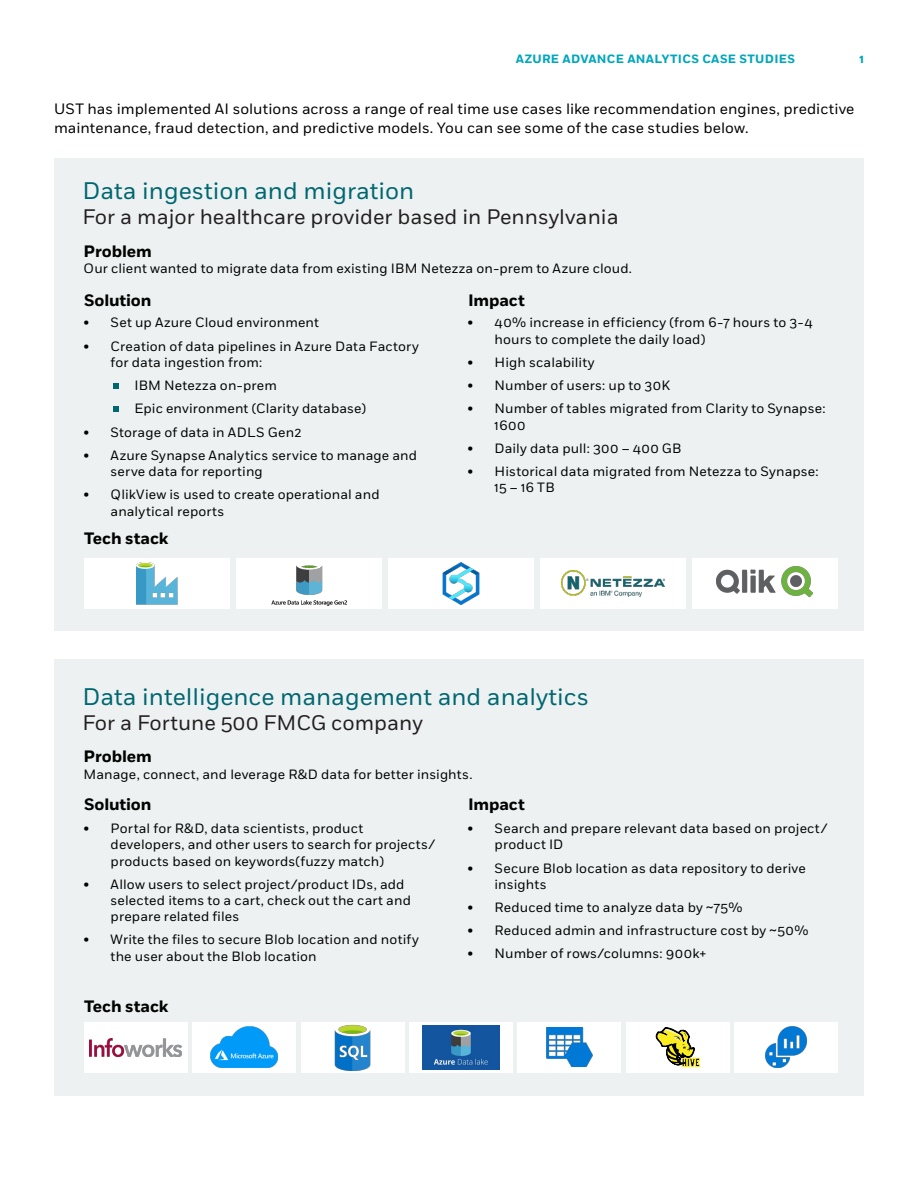
<style>
.page{position:relative;width:918px;height:1188px;background:#fff}
.page>*{position:absolute;margin:0;border:0;box-sizing:border-box;transform-origin:0 0}
.t1{font:24px "Fort";color:#006770}
.t2{font:21px "Fort";color:#231f20}
.t3{font:700 16.5px "Fort";letter-spacing:-.01em;color:#010301}
.t4{font:15px/19.5px "Fort";letter-spacing:.005em;color:#010301}
.t5{font:13.5px/16.2px "Fort";letter-spacing:.01em;color:#010301}
.t6{font:700 12px "Fort";letter-spacing:.025em;color:#00a6bc}
</style>
<div class="page">
<div style="left:54px;top:159px;width:810px;height:472px;background:#edf1f2"></div>
<div style="left:54px;top:660px;width:810px;height:436px;background:#edf1f2"></div>
<svg style="left:113px;top:383px;width:6px;height:6px"></svg>
<svg style="left:113px;top:406px;width:6px;height:6px"></svg>
<div style="left:84px;top:558px;width:145px;height:51px;background:#fff"></div>
<div style="left:84px;top:1022px;width:103px;height:50px;background:#fff"></div>
<div style="left:541px;top:558px;width:145px;height:51px;background:#fff"></div>
<div style="left:409px;top:1022px;width:104px;height:50px;background:#fff"></div>
<div style="left:626px;top:1022px;width:104px;height:50px;background:#fff"></div>
<div style="left:236px;top:558px;width:145px;height:51px;background:#fff"></div>
<div style="left:192px;top:1022px;width:104px;height:50px;background:#fff"></div>
<div style="left:693px;top:558px;width:145px;height:51px;background:#fff"></div>
<div style="left:518px;top:1022px;width:103px;height:50px;background:#fff"></div>
<div style="left:735px;top:1022px;width:103px;height:50px;background:#fff"></div>
<div style="left:388px;top:558px;width:146px;height:51px;background:#fff"></div>
<div style="left:301px;top:1022px;width:103px;height:50px;background:#fff"></div>
<img style="left:136px;top:563px;width:42px;height:41px">
<img style="left:442px;top:563px;width:38px;height:41px">
<img style="left:562px;top:571px;width:103px;height:25px">
<img style="left:717px;top:567px;width:97px;height:31px">
<img style="left:271px;top:565px;width:76px;height:41px">
<img style="left:766px;top:1027px;width:41px;height:40px">
<svg style="left:656px;top:1027px;width:44px;height:40px"></svg>
<img style="left:546px;top:1028px;width:47px;height:38px">
<img style="left:423px;top:1025px;width:76px;height:44px">
<img style="left:334px;top:1024px;width:37px;height:47px">
<img style="left:211px;top:1027px;width:66px;height:41px">
<img style="left:89px;top:1038px;width:93px;height:18px">
<p class="t6" style="left:516px;top:52px;width:281px">AZURE ADVANCE ANALYTICS CASE STUDIES</p>
<p class="t6" style="left:860px;top:52px;width:6px">1</p>
<p class="t4" style="left:54px;top:99px;width:802px">UST has implemented AI solutions across a range of real time use cases like recommendation engines, predictive maintenance, fraud detection, and predictive models. You can see some of the case studies below.</p>
<h1 class="t1" style="left:82px;top:177px;width:333px">Data ingestion and migration</h1>
<h2 class="t2" style="left:82px;top:205px;width:538px">For a major healthcare provider based in Pennsylvania</h2>
<p class="t3" style="left:84px;top:241px;width:70px">Problem</p>
<p class="t5" style="left:84px;top:260px;width:550px">Our client wanted to migrate data from existing IBM Netezza on-prem to Azure cloud.</p>
<p class="t3" style="left:84px;top:290px;width:69px">Solution</p>
<p class="t5" style="left:84px;top:315px;width:237px">• Set up Azure Cloud environment</p>
<p class="t5" style="left:111px;top:338px;width:310px;text-indent:-27px">• Creation of data pipelines in Azure Data Factory for data ingestion from:</p>
<p class="t5" style="left:134px;top:374px;width:233px;line-height:23.2px">IBM Netezza on-prem<br>Epic environment (Clarity database)</p>
<p class="t5" style="left:84px;top:424px;width:219px">• Storage of data in ADLS Gen2</p>
<p class="t5" style="left:111px;top:447px;width:308px;text-indent:-27px">• Azure Synapse Analytics service to manage and serve data for reporting</p>
<p class="t5" style="left:111px;top:487px;width:270px;text-indent:-27px">• QlikView is used to create operational and analytical reports</p>
<p class="t3" style="left:84px;top:528px;width:86px">Tech stack</p>
<p class="t3" style="left:468px;top:290px;width:58px">Impact</p>
<p class="t5" style="left:495px;top:315px;width:319px;text-indent:-27px">• 40% increase in efficiency (from 6-7 hours to 3-4 hours to complete the daily load)</p>
<p class="t5" style="left:468px;top:354px;width:129px">• High scalability</p>
<p class="t5" style="left:468px;top:378px;width:204px">• Number of users: up to 30K</p>
<p class="t5" style="left:495px;top:401px;width:332px;text-indent:-27px">• Number of tables migrated from Clarity to Synapse:<br>1600</p>
<p class="t5" style="left:468px;top:440px;width:215px">• Daily data pull: 300 – 400 GB</p>
<p class="t5" style="left:495px;top:464px;width:326px;text-indent:-27px">• Historical data migrated from Netezza to Synapse:<br>15 – 16 TB</p>
<h1 class="t1" style="left:82px;top:682px;width:508px">Data intelligence management and analytics</h1>
<h2 class="t2" style="left:82px;top:710px;width:342px">For a Fortune 500 FMCG company</h2>
<p class="t3" style="left:84px;top:747px;width:70px">Problem</p>
<p class="t5" style="left:84px;top:766px;width:390px">Manage, connect, and leverage R&amp;D data for better insights.</p>
<p class="t3" style="left:84px;top:795px;width:69px">Solution</p>
<p class="t5" style="left:111px;top:821px;width:326px;text-indent:-27px">• Portal for R&amp;D, data scientists, product developers, and other users to search for projects/ products based on keywords(fuzzy match)</p>
<p class="t5" style="left:111px;top:876px;width:302px;text-indent:-27px">• Allow users to select project/product IDs, add selected items to a cart, check out the cart and prepare related files</p>
<p class="t5" style="left:111px;top:932px;width:310px;text-indent:-27px">• Write the files to secure Blob location and notify the user about the Blob location</p>
<p class="t3" style="left:84px;top:996px;width:86px">Tech stack</p>
<p class="t3" style="left:468px;top:795px;width:58px">Impact</p>
<p class="t5" style="left:495px;top:821px;width:334px;text-indent:-27px">• Search and prepare relevant data based on project/ product ID</p>
<p class="t5" style="left:495px;top:860px;width:313px;text-indent:-27px">• Secure Blob location as data repository to derive insights</p>
<p class="t5" style="left:468px;top:899px;width:277px">• Reduced time to analyze data by ~75%</p>
<p class="t5" style="left:468px;top:923px;width:342px">• Reduced admin and infrastructure cost by ~50%</p>
<p class="t5" style="left:468px;top:946px;width:240px">• Number of rows/columns: 900k+</p>
</div>
